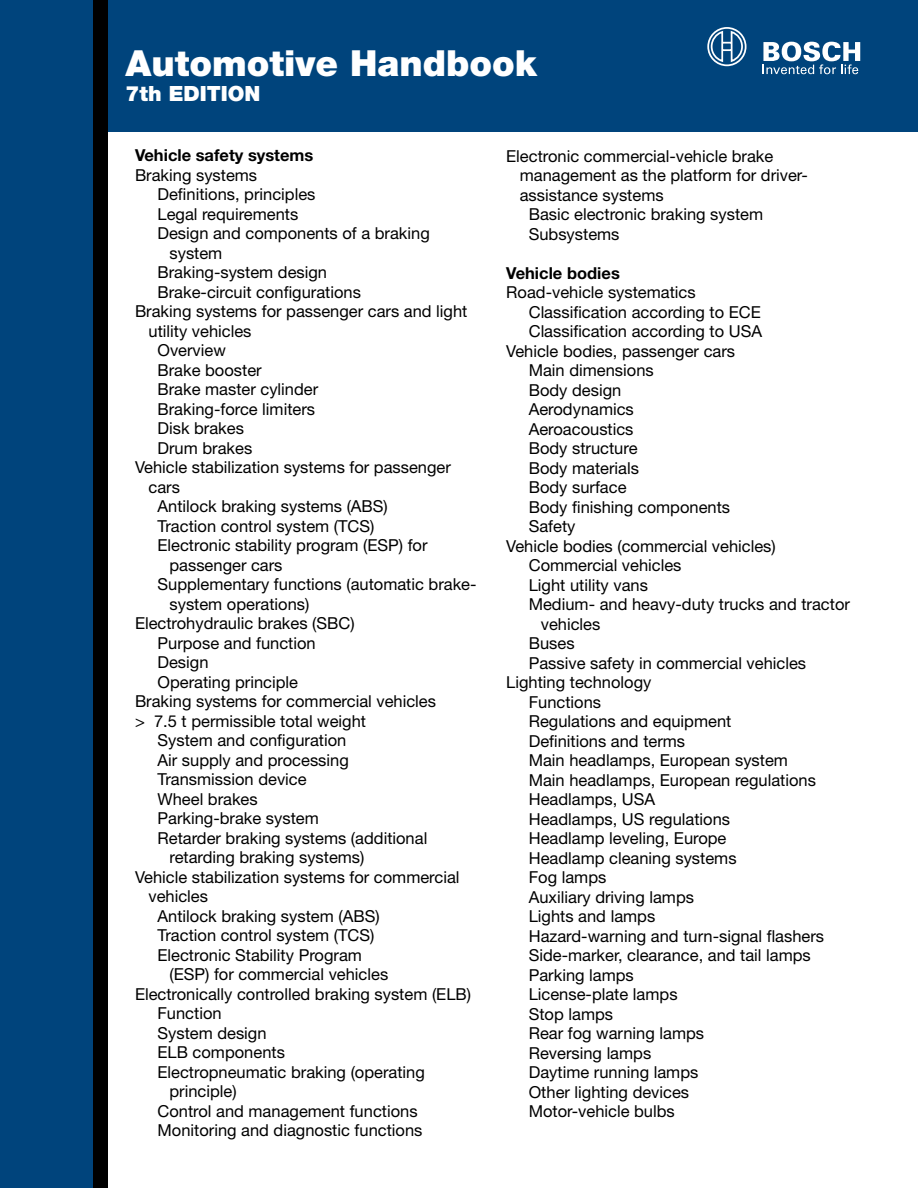
<style>
.page{position:relative;width:918px;height:1188px;background:#fff}
.page>*{position:absolute;margin:0;border:0;box-sizing:border-box;transform-origin:0 0}
.t1{font:900 36px "Helvetica Neue";color:#fff}
.t2{font:900 21px "Helvetica Neue";color:#fff}
.t3{font:16.5px "Helvetica Neue";color:#000}
.t4{font:700 16.5px "Helvetica Neue";color:#000}
</style>
<div class="page">
<div style="left:0;top:0;width:918px;height:132px;background:#00447c"></div>
<div style="left:0;top:0;width:108px;height:1188px;background:#00447c"></div>
<div style="left:93px;top:0;width:15px;height:1188px;background:#000"></div>
<svg style="left:763px;top:42px;width:97px;height:32px"></svg>
<svg style="left:707px;top:27px;width:40px;height:40px"></svg>
<h1 class="t1" style="left:126px;top:42px;width:413px">Automotive Handbook</h1>
<p class="t2" style="left:126px;top:81px;width:136px">7th EDITION</p>
<p class="t4" style="left:135px;top:145px;width:180px">Vehicle safety systems</p>
<p class="t3" style="left:135px;top:165px;width:124px">Braking systems</p>
<p class="t3" style="left:158px;top:185px;width:159px">Definitions, principles</p>
<p class="t3" style="left:158px;top:204px;width:142px">Legal requirements</p>
<p class="t3" style="left:158px;top:224px;width:274px">Design and components of a braking</p>
<p class="t3" style="left:170px;top:243px;width:54px">system</p>
<p class="t3" style="left:158px;top:263px;width:171px">Braking-system design</p>
<p class="t3" style="left:158px;top:282px;width:205px">Brake-circuit configurations</p>
<p class="t3" style="left:135px;top:302px;width:334px">Braking systems for passenger cars and light</p>
<p class="t3" style="left:148px;top:321px;width:104px">utility vehicles</p>
<p class="t3" style="left:158px;top:341px;width:70px">Overview</p>
<p class="t3" style="left:158px;top:360px;width:106px">Brake booster</p>
<p class="t3" style="left:158px;top:380px;width:162px">Brake master cylinder</p>
<p class="t3" style="left:158px;top:399px;width:159px">Braking-force limiters</p>
<p class="t3" style="left:158px;top:419px;width:88px">Disk brakes</p>
<p class="t3" style="left:158px;top:438px;width:96px">Drum brakes</p>
<p class="t3" style="left:135px;top:458px;width:317px">Vehicle stabilization systems for passenger</p>
<p class="t3" style="left:148px;top:477px;width:33px">cars</p>
<p class="t3" style="left:158px;top:497px;width:232px">Antilock braking systems (ABS)</p>
<p class="t3" style="left:158px;top:516px;width:218px">Traction control system (TCS)</p>
<p class="t3" style="left:158px;top:536px;width:272px">Electronic stability program (ESP) for</p>
<p class="t3" style="left:170px;top:555px;width:115px">passenger cars</p>
<p class="t3" style="left:158px;top:575px;width:321px">Supplementary functions (automatic brake-</p>
<p class="t3" style="left:170px;top:594px;width:141px">system operations)</p>
<p class="t3" style="left:135px;top:614px;width:221px">Electrohydraulic brakes (SBC)</p>
<p class="t3" style="left:158px;top:633px;width:160px">Purpose and function</p>
<p class="t3" style="left:158px;top:653px;width:53px">Design</p>
<p class="t3" style="left:158px;top:672px;width:142px">Operating principle</p>
<p class="t3" style="left:135px;top:692px;width:303px">Braking systems for commercial vehicles</p>
<p class="t3" style="left:135px;top:711px;width:233px">&gt; 7.5 t permissible total weight</p>
<p class="t3" style="left:158px;top:731px;width:190px">System and configuration</p>
<p class="t3" style="left:158px;top:750px;width:193px">Air supply and processing</p>
<p class="t3" style="left:158px;top:770px;width:151px">Transmission device</p>
<p class="t3" style="left:158px;top:789px;width:102px">Wheel brakes</p>
<p class="t3" style="left:158px;top:809px;width:163px">Parking-brake system</p>
<p class="t3" style="left:158px;top:828px;width:271px">Retarder braking systems (additional</p>
<p class="t3" style="left:170px;top:848px;width:196px">retarding braking systems)</p>
<p class="t3" style="left:135px;top:867px;width:326px">Vehicle stabilization systems for commercial</p>
<p class="t3" style="left:148px;top:887px;width:61px">vehicles</p>
<p class="t3" style="left:158px;top:906px;width:224px">Antilock braking system (ABS)</p>
<p class="t3" style="left:158px;top:926px;width:218px">Traction control system (TCS)</p>
<p class="t3" style="left:158px;top:945px;width:206px">Electronic Stability Program</p>
<p class="t3" style="left:170px;top:965px;width:220px">(ESP) for commercial vehicles</p>
<p class="t3" style="left:135px;top:984px;width:338px">Electronically controlled braking system (ELB)</p>
<p class="t3" style="left:158px;top:1004px;width:66px">Function</p>
<p class="t3" style="left:158px;top:1023px;width:111px">System design</p>
<p class="t3" style="left:158px;top:1043px;width:129px">ELB components</p>
<p class="t3" style="left:158px;top:1062px;width:269px">Electropneumatic braking (operating</p>
<p class="t3" style="left:170px;top:1082px;width:69px">principle)</p>
<p class="t3" style="left:158px;top:1101px;width:262px">Control and management functions</p>
<p class="t3" style="left:158px;top:1121px;width:266px">Monitoring and diagnostic functions</p>
<p class="t3" style="left:506px;top:146px;width:269px">Electronic commercial-vehicle brake</p>
<p class="t3" style="left:520px;top:165px;width:290px">management as the platform for driver-</p>
<p class="t3" style="left:520px;top:185px;width:145px">assistance systems</p>
<p class="t3" style="left:529px;top:204px;width:236px">Basic electronic braking system</p>
<p class="t3" style="left:529px;top:224px;width:92px">Subsystems</p>
<p class="t4" style="left:506px;top:262px;width:115px">Vehicle bodies</p>
<p class="t3" style="left:506px;top:282px;width:191px">Road-vehicle systematics</p>
<p class="t3" style="left:529px;top:302px;width:234px">Classification according to ECE</p>
<p class="t3" style="left:529px;top:321px;width:235px">Classification according to USA</p>
<p class="t3" style="left:506px;top:341px;width:230px">Vehicle bodies, passenger cars</p>
<p class="t3" style="left:529px;top:360px;width:127px">Main dimensions</p>
<p class="t3" style="left:529px;top:380px;width:94px">Body design</p>
<p class="t3" style="left:529px;top:399px;width:107px">Aerodynamics</p>
<p class="t3" style="left:529px;top:419px;width:106px">Aeroacoustics</p>
<p class="t3" style="left:529px;top:438px;width:110px">Body structure</p>
<p class="t3" style="left:529px;top:458px;width:112px">Body materials</p>
<p class="t3" style="left:529px;top:477px;width:99px">Body surface</p>
<p class="t3" style="left:529px;top:497px;width:203px">Body finishing components</p>
<p class="t3" style="left:529px;top:516px;width:48px">Safety</p>
<p class="t3" style="left:506px;top:536px;width:271px">Vehicle bodies (commercial vehicles)</p>
<p class="t3" style="left:529px;top:555px;width:154px">Commercial vehicles</p>
<p class="t3" style="left:529px;top:575px;width:121px">Light utility vans</p>
<p class="t3" style="left:529px;top:594px;width:323px">Medium- and heavy-duty trucks and tractor</p>
<p class="t3" style="left:541px;top:614px;width:61px">vehicles</p>
<p class="t3" style="left:529px;top:633px;width:47px">Buses</p>
<p class="t3" style="left:529px;top:653px;width:279px">Passive safety in commercial vehicles</p>
<p class="t3" style="left:506px;top:672px;width:147px">Lighting technology</p>
<p class="t3" style="left:529px;top:692px;width:74px">Functions</p>
<p class="t3" style="left:529px;top:711px;width:204px">Regulations and equipment</p>
<p class="t3" style="left:529px;top:731px;width:158px">Definitions and terms</p>
<p class="t3" style="left:529px;top:750px;width:261px">Main headlamps, European system</p>
<p class="t3" style="left:529px;top:770px;width:289px">Main headlamps, European regulations</p>
<p class="t3" style="left:529px;top:789px;width:128px">Headlamps, USA</p>
<p class="t3" style="left:529px;top:809px;width:203px">Headlamps, US regulations</p>
<p class="t3" style="left:529px;top:828px;width:199px">Headlamp leveling, Europe</p>
<p class="t3" style="left:529px;top:848px;width:209px">Headlamp cleaning systems</p>
<p class="t3" style="left:529px;top:867px;width:79px">Fog lamps</p>
<p class="t3" style="left:529px;top:887px;width:167px">Auxiliary driving lamps</p>
<p class="t3" style="left:529px;top:906px;width:128px">Lights and lamps</p>
<p class="t3" style="left:529px;top:926px;width:297px">Hazard-warning and turn-signal flashers</p>
<p class="t3" style="left:529px;top:945px;width:284px">Side-marker, clearance, and tail lamps</p>
<p class="t3" style="left:529px;top:965px;width:107px">Parking lamps</p>
<p class="t3" style="left:529px;top:984px;width:150px">License-plate lamps</p>
<p class="t3" style="left:529px;top:1004px;width:86px">Stop lamps</p>
<p class="t3" style="left:529px;top:1023px;width:177px">Rear fog warning lamps</p>
<p class="t3" style="left:529px;top:1043px;width:124px">Reversing lamps</p>
<p class="t3" style="left:529px;top:1062px;width:171px">Daytime running lamps</p>
<p class="t3" style="left:529px;top:1082px;width:162px">Other lighting devices</p>
<p class="t3" style="left:529px;top:1101px;width:148px">Motor-vehicle bulbs</p>
</div>
